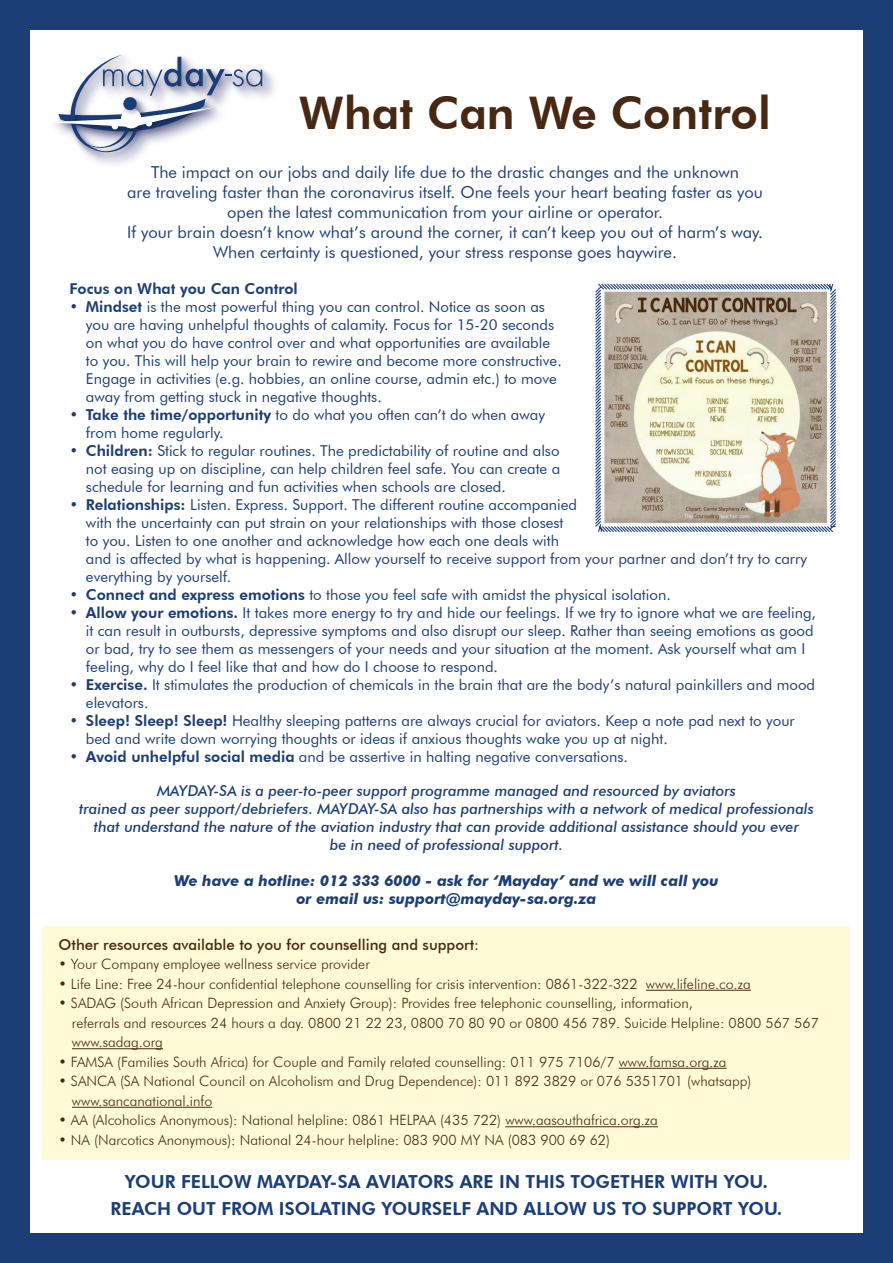
<style>
.page{position:relative;width:893px;height:1263px;background:#fff}
.page>*{position:absolute;margin:0;border:0;box-sizing:border-box;transform-origin:0 0}
.t1{font:800 45px "Futura BT";color:#472812}
.t2{font:800 18px/27px "Futura BT";color:#1b3e76;text-align:center}
.t3{font:16.5px/19.8px "Futura BT";color:#1b3e76;text-align:center}
.t4{font:15px/18px "Futura BT";color:#1b3e76}
.t5{font:italic 500 15px/18px "Futura BT";color:#1b3e76;text-align:center}
.t6{font:italic 700 15px/18px "Futura BT";color:#1b3e76;text-align:center}
.t7{font:500 15px "Futura BT";color:#472812}
.t8{font:800 15px "Futura BT";color:#1b3e76}
.t9{font:300 14.25px/19.5px "Futura BT";color:#472812}
.s1{font-weight:800}
</style>
<div class="page">
<div style="left:0;top:0;width:893px;height:1263px;border:30px solid #1b3e76"></div>
<div style="left:43px;top:926px;width:807px;height:234px;background:#fffbd6"></div>
<img style="left:262px;top:69px;width:10px;height:27px">
<svg style="left:53px;top:55px;width:209px;height:103px"></svg>
<hr style="left:646px;top:990px;width:105px;height:1px;background:#472812">
<hr style="left:72px;top:1048px;width:91px;height:1px;background:#472812">
<hr style="left:619px;top:1068px;width:107px;height:1px;background:#472812">
<hr style="left:72px;top:1107px;width:140px;height:1px;background:#472812">
<hr style="left:505px;top:1126px;width:153px;height:1px;background:#472812">
<svg style="left:595px;top:283px;width:241px;height:249px"></svg>
<h1 class="t1" style="left:299px;top:86px;width:474px">What Can We Control</h1>
<p class="t3" style="left:127px;top:162px;width:637px">The impact on our jobs and daily life due to the drastic changes and the unknown<br>are traveling faster than the coronavirus itself. One feels your heart beating faster as you open the latest communication from your airline or operator.<br>If your brain doesn’t know what’s around the corner, it can’t keep you out of harm’s way.<br>When certainty is questioned, your stress response goes haywire.</p>
<p class="t8" style="left:69px;top:279px;width:230px">Focus on What you Can Control</p>
<p class="t4" style="left:86px;top:297px;width:477px;text-indent:-16px">• <span class="s1">Mindset</span> is the most powerful thing you can control. Notice as soon as you are having unhelpful thoughts of calamity. Focus for 15-20 seconds on what you do have control over and what opportunities are available to you. This will help your brain to rewire and become more constructive.<br>Engage in activities (e.g. hobbies, an online course, admin etc.) to move away from getting stuck in negative thoughts.</p>
<p class="t4" style="left:86px;top:405px;width:460px;text-indent:-16px">• <span class="s1">Take the time/opportunity</span> to do what you often can’t do when away from home regularly.</p>
<p class="t4" style="left:86px;top:441px;width:476px;text-align:justify;text-indent:-17px">• <span class="s1">Children:</span> Stick to regular routines. The predictability of routine and also not easing up on discipline, can help children feel safe. You can create a schedule for learning and fun activities when schools are closed.</p>
<p class="t4" style="left:86px;top:495px;width:723px;text-indent:-17px">• <span class="s1">Relationships:</span> Listen. Express. Support. The different routine accompanied<br>with the uncertainty can put strain on your relationships with those closest<br>to you. Listen to one another and acknowledge how each one deals with<br>and is affected by what is happening. Allow yourself to receive support from your partner and don’t try to carry everything by yourself.</p>
<p class="t4" style="left:69px;top:585px;width:603px">• <span class="s1">Connect and express emotions</span> to those you feel safe with amidst the physical isolation.</p>
<p class="t4" style="left:86px;top:603px;width:731px;text-indent:-16px">• <span class="s1">Allow your emotions.</span> It takes more energy to try and hide our feelings. If we try to ignore what we are feeling, it can result in outbursts, depressive symptoms and also disrupt our sleep. Rather than seeing emotions as good or bad, try to see them as messengers of your needs and your situation at the moment. Ask yourself what am I feeling, why do I feel like that and how do I choose to respond.</p>
<p class="t4" style="left:86px;top:675px;width:731px;text-indent:-17px">• <span class="s1">Exercise.</span> It stimulates the production of chemicals in the brain that are the body’s natural painkillers and mood elevators.</p>
<p class="t4" style="left:86px;top:711px;width:710px;text-indent:-17px">• <span class="s1">Sleep! Sleep! Sleep!</span> Healthy sleeping patterns are always crucial for aviators. Keep a note pad next to your bed and write down worrying thoughts or ideas if anxious thoughts wake you up at night.</p>
<p class="t4" style="left:69px;top:747px;width:560px">• <span class="s1">Avoid unhelpful social media</span> and be assertive in halting negative conversations.</p>
<p class="t5" style="left:79px;top:781px;width:736px">MAYDAY-SA is a peer-to-peer support programme managed and resourced by aviators<br>trained as peer support/debriefers. MAYDAY-SA also has partnerships with a network of medical professionals that understand the nature of the aviation industry that can provide additional assistance should you ever<br>be in need of professional support.</p>
<p class="t6" style="left:174px;top:871px;width:546px">We have a hotline: 012 333 6000 - ask for ‘Mayday’ and we will call you or email us: support@mayday-sa.org.za</p>
<p class="t7" style="left:58px;top:935px;width:422px">Other resources available to you for counselling and support:</p>
<p class="t9" style="left:58px;top:954px;width:313px">• Your Company employee wellness service provider</p>
<p class="t9" style="left:58px;top:974px;width:694px">• Life Line: Free 24-hour confidential telephone counselling for crisis intervention: 0861-322-322 www.lifeline.co.za</p>
<p class="t9" style="left:72px;top:993px;width:748px;text-indent:-13px">• SADAG (South African Depression and Anxiety Group): Provides free telephonic counselling, information,<br>referrals and resources 24 hours a day. 0800 21 22 23, 0800 70 80 90 or 0800 456 789. Suicide Helpline: 0800 567 567 www.sadag.org</p>
<p class="t9" style="left:58px;top:1052px;width:670px">• FAMSA (Families South Africa) for Couple and Family related counselling: 011 975 7106/7 www.famsa.org.za</p>
<p class="t9" style="left:72px;top:1071px;width:681px;text-indent:-14px">• SANCA (SA National Council on Alcoholism and Drug Dependence): 011 892 3829 or 076 5351701 (whatsapp) www.sancanational.info</p>
<p class="t9" style="left:58px;top:1110px;width:601px">• AA (Alcoholics Anonymous): National helpline: 0861 HELPAA (435 722) www.aasouthafrica.org.za</p>
<p class="t9" style="left:58px;top:1130px;width:553px">• NA (Narcotics Anonymous): National 24-hour helpline: 083 900 MY NA (083 900 69 62)</p>
<p class="t2" style="left:111px;top:1168px;width:673px">YOUR FELLOW MAYDAY-SA AVIATORS ARE IN THIS TOGETHER WITH YOU.<br>REACH OUT FROM ISOLATING YOURSELF AND ALLOW US TO SUPPORT YOU.</p>
</div>
